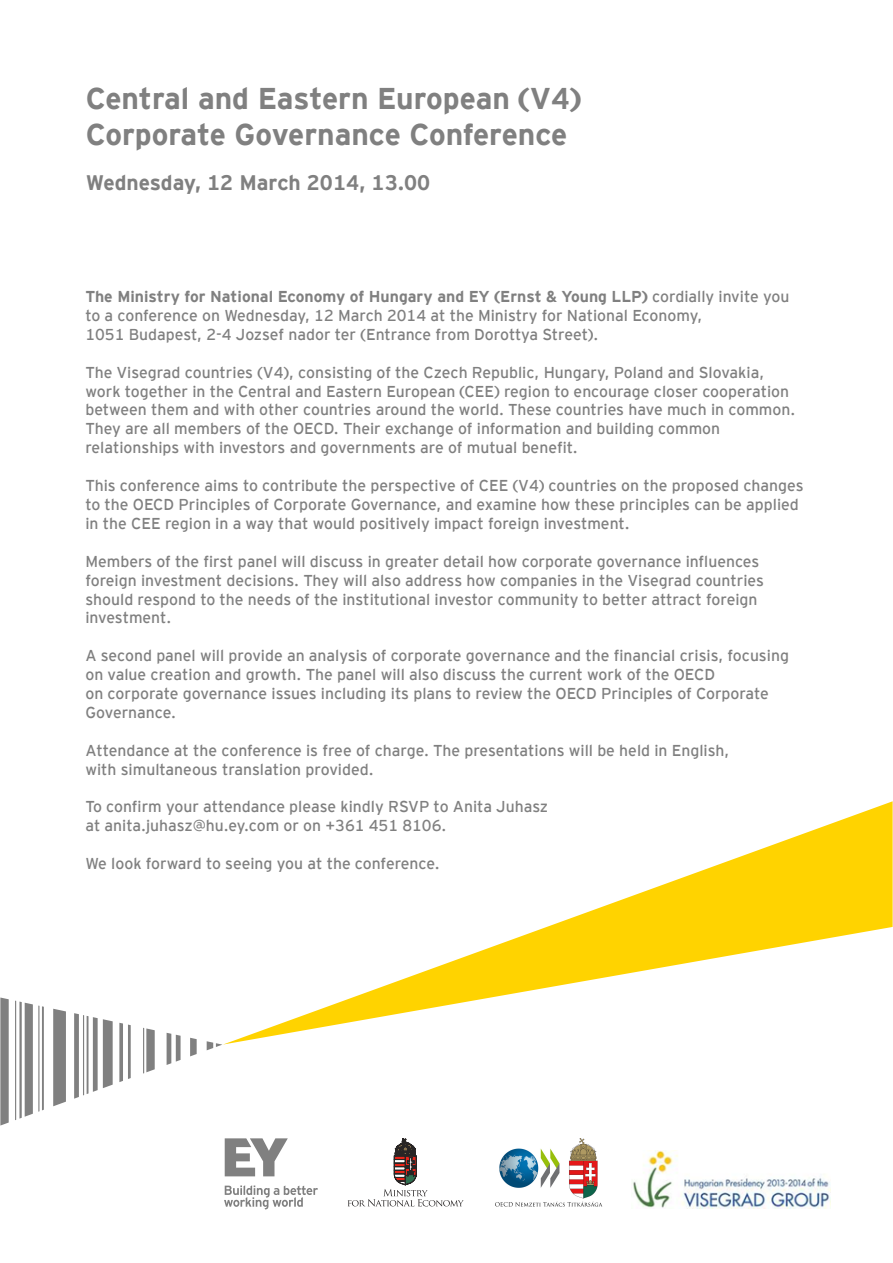
<style>
.page{position:relative;width:893px;height:1263px;background:#fff}
.page>*{position:absolute;margin:0;border:0;box-sizing:border-box;transform-origin:0 0}
.t1{font:700 30px/36px "EY Interstate";color:#808080}
.t2{font:700 21px "EY Interstate";color:#808080}
.t3{font:15.75px/18.9px "EY Interstate";color:#808080}
.s1{font-weight:700}
</style>
<div class="page">
<svg style="left:225px;top:1138px;width:63px;height:38px"></svg>
<svg style="left:224px;top:1185px;width:94px;height:24px"></svg>
<svg style="left:224px;top:801px;width:669px;height:243px"></svg>
<hr style="left:38px;top:1005px;width:1px;height:107px;background:#808080">
<svg style="left:42px;top:1006px;width:2px;height:104px"></svg>
<svg style="left:19px;top:1001px;width:14px;height:117px"></svg>
<svg style="left:0;top:997px;width:9px;height:128px"></svg>
<hr style="left:15px;top:1001px;width:1px;height:119px;background:#808080">
<svg style="left:167px;top:1033px;width:14px;height:32px"></svg>
<svg style="left:146px;top:1028px;width:9px;height:44px"></svg>
<svg style="left:207px;top:1041px;width:15px;height:9px"></svg>
<svg style="left:190px;top:1038px;width:7px;height:18px"></svg>
<hr style="left:143px;top:1028px;width:1px;height:45px;background:#808080">
<svg style="left:119px;top:1023px;width:12px;height:59px"></svg>
<svg style="left:53px;top:1009px;width:13px;height:97px"></svg>
<svg style="left:74px;top:1013px;width:5px;height:86px"></svg>
<hr style="left:83px;top:1015px;width:1px;height:80px;background:#808080">
<svg style="left:87px;top:1016px;width:26px;height:78px"></svg>
<img style="left:632px;top:1150px;width:198px;height:59px">
<svg style="left:348px;top:1138px;width:116px;height:68px"></svg>
<img style="left:495px;top:1139px;width:108px;height:68px">
<h1 class="t1" style="left:86px;top:78px;width:496px">Central and Eastern European (V4)<br>Corporate Governance Conference</h1>
<h2 class="t2" style="left:86px;top:167px;width:346px">Wednesday, 12 March 2014, 13.00</h2>
<p class="t3" style="left:85px;top:286px;width:705px"><span class="s1">The Ministry for National Economy of Hungary and EY (Ernst &amp; Young LLP)</span> cordially invite you to a conference on Wednesday, 12 March 2014 at the Ministry for National Economy,<br>1051 Budapest, 2-4 Jozsef nador ter (Entrance from Dorottya Street).</p>
<p class="t3" style="left:85px;top:362px;width:711px">The Visegrad countries (V4), consisting of the Czech Republic, Hungary, Poland and Slovakia, work together in the Central and Eastern European (CEE) region to encourage closer cooperation between them and with other countries around the world. These countries have much in common.<br>They are all members of the OECD. Their exchange of information and building common relationships with investors and governments are of mutual benefit.</p>
<p class="t3" style="left:85px;top:475px;width:720px">This conference aims to contribute the perspective of CEE (V4) countries on the proposed changes to the OECD Principles of Corporate Governance, and examine how these principles can be applied in the CEE region in a way that would positively impact foreign investment.</p>
<p class="t3" style="left:85px;top:551px;width:680px">Members of the first panel will discuss in greater detail how corporate governance influences foreign investment decisions. They will also address how companies in the Visegrad countries should respond to the needs of the institutional investor community to better attract foreign investment.</p>
<p class="t3" style="left:85px;top:645px;width:705px">A second panel will provide an analysis of corporate governance and the financial crisis, focusing on value creation and growth. The panel will also discuss the current work of the OECD<br>on corporate governance issues including its plans to review the OECD Principles of Corporate Governance.</p>
<p class="t3" style="left:85px;top:740px;width:646px">Attendance at the conference is free of charge. The presentations will be held in English, with simultaneous translation provided.</p>
<p class="t3" style="left:85px;top:796px;width:464px">To confirm your attendance please kindly RSVP to Anita Juhasz at anita.juhasz@hu.ey.com or on +361 451 8106.</p>
<p class="t3" style="left:85px;top:853px;width:356px">We look forward to seeing you at the conference.</p>
</div>
